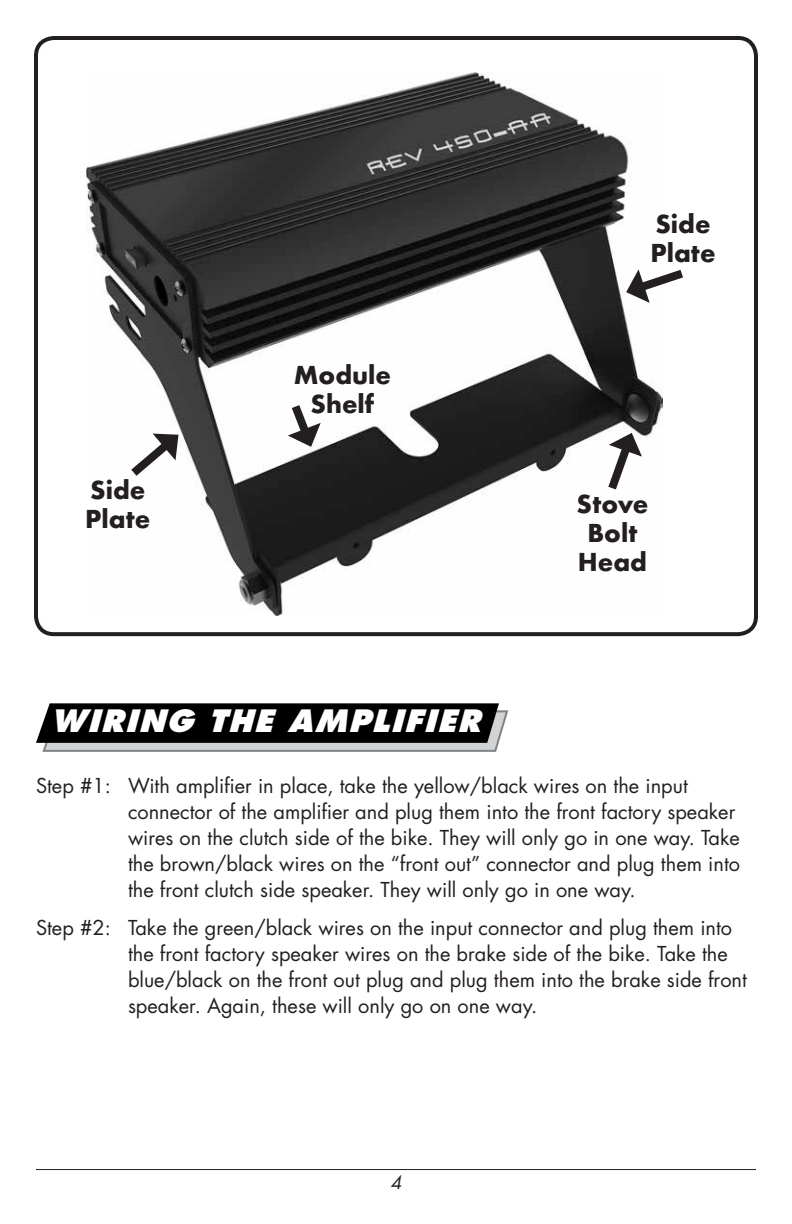
<style>
.page{position:relative;width:792px;height:1224px;background:#fff}
.page>*{position:absolute;margin:0;border:0;box-sizing:border-box;transform-origin:0 0}
.t1{font:italic 800 30px "Futura";color:#fff}
.t2{font:700 24px/28.8px "Futura";color:#231f20}
.t3{font:20px/26px "Futura";color:#231f20}
.t4{font:italic 18px "Futura";color:#231f20}
</style>
<div class="page">
<hr style="left:36px;top:1169px;width:720px;height:1px;background:#231f20">
<svg style="left:36px;top:703px;width:473px;height:49px;background:#2e2f2f"></svg>
<img style="left:87px;top:73px;width:576px;height:543px">
<svg style="left:123px;top:431px;width:58px;height:53px"></svg>
<svg style="left:626px;top:263px;width:57px;height:40px"></svg>
<svg style="left:602px;top:433px;width:40px;height:65px"></svg>
<svg style="left:285px;top:396px;width:36px;height:51px"></svg>
<div style="left:34px;top:36px;width:724px;height:600px;border:4px solid #231f20;border-radius:18px"></div>
<p class="t2" style="left:85px;top:475px;width:67px">Side<br>Plate</p>
<p class="t2" style="left:294px;top:361px;width:99px;text-align:center">Module<br>Shelf</p>
<h1 class="t1" style="left:50px;top:702px;width:442px">WIRING THE AMPLIFIER</h1>
<p class="t2" style="left:650px;top:210px;width:67px">Side<br>Plate</p>
<p class="t2" style="left:577px;top:490px;width:73px;text-align:center">Stove<br>Bolt<br>Head</p>
<p class="t3" style="left:128px;top:773px;width:614px;text-indent:-92px">Step #1: With amplifier in place, take the yellow/black wires on the input connector of the amplifier and plug them into the front factory speaker wires on the clutch side of the bike. They will only go in one way. Take the brown/black wires on the “front out” connector and plug them into the front clutch side speaker. They will only go in one way.</p>
<p class="t3" style="left:128px;top:915px;width:620px;text-indent:-92px">Step #2: Take the green/black wires on the input connector and plug them into the front factory speaker wires on the brake side of the bike. Take the blue/black on the front out plug and plug them into the brake side front speaker. Again, these will only go on one way.</p>
<p class="t4" style="left:390px;top:1171px;width:13px">4</p>
</div>
